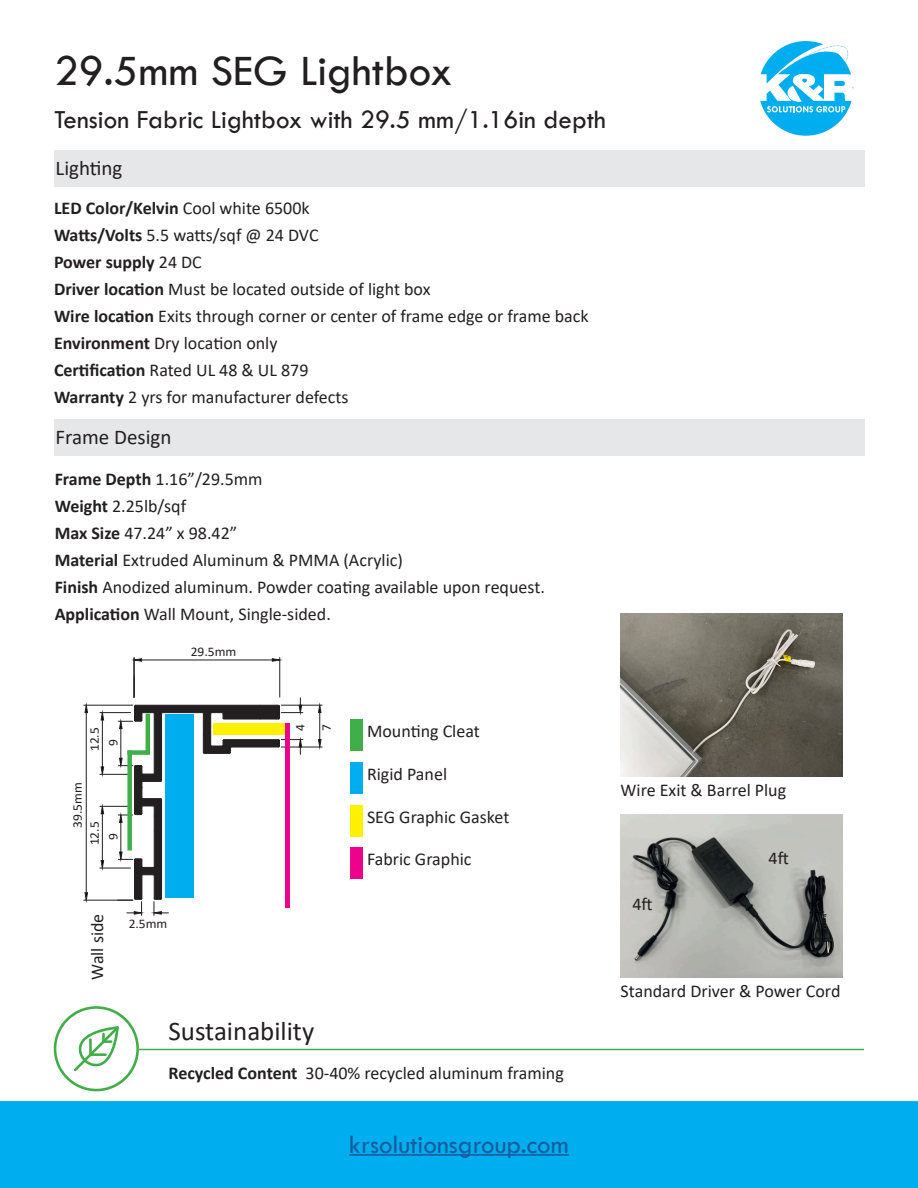
<style>
.page{position:relative;width:918px;height:1188px;background:#fff}
.page>*{position:absolute;margin:0;border:0;box-sizing:border-box;transform-origin:0 0}
.t1{font:45px "Tw Cen";color:#231f20}
.t2{font:27px "Tw Cen";color:#231f20}
.t3{font:27px "Tw Cen";color:#175d9e}
.t4{font:27px "Calibri";color:#231f20}
.t5{font:21px "Calibri";color:#231f20}
.t6{font:18px "Calibri";color:#231f20}
.t7{font:700 18px "Calibri";color:#231f20}
.t8{font:13.2px/18.9px "Calibri";color:#231f20;text-align:center}
.s1{font-weight:400}
.s2{font-weight:700}
</style>
<div class="page">
<hr style="left:84px;top:705px;width:49px;height:1px;background:#231f20">
<hr style="left:84px;top:900px;width:49px;height:1px;background:#231f20">
<hr style="left:86px;top:712px;width:1px;height:180px;background:#231f20">
<svg style="left:84px;top:704px;width:4px;height:9px"></svg>
<svg style="left:84px;top:892px;width:4px;height:9px"></svg>
<hr style="left:280px;top:657px;width:1px;height:40px;background:#231f20">
<hr style="left:134px;top:657px;width:1px;height:40px;background:#231f20">
<hr style="left:142px;top:660px;width:130px;height:1px;background:#231f20">
<svg style="left:272px;top:658px;width:9px;height:4px"></svg>
<svg style="left:133px;top:658px;width:9px;height:4px"></svg>
<hr style="left:281px;top:705px;width:41px;height:1px;background:#231f20">
<hr style="left:281px;top:747px;width:41px;height:1px;background:#231f20">
<svg style="left:318px;top:704px;width:4px;height:44px"></svg>
<hr style="left:100px;top:868px;width:31px;height:1px;background:#231f20">
<hr style="left:100px;top:806px;width:31px;height:1px;background:#231f20">
<hr style="left:102px;top:813px;width:1px;height:47px;background:#231f20">
<svg style="left:100px;top:860px;width:4px;height:9px"></svg>
<svg style="left:100px;top:806px;width:4px;height:9px"></svg>
<hr style="left:100px;top:774px;width:31px;height:1px;background:#231f20">
<hr style="left:100px;top:712px;width:31px;height:1px;background:#231f20">
<hr style="left:102px;top:720px;width:1px;height:47px;background:#231f20">
<svg style="left:100px;top:766px;width:4px;height:9px"></svg>
<svg style="left:100px;top:712px;width:4px;height:9px"></svg>
<hr style="left:134px;top:658px;width:1px;height:40px;background:#231f20">
<svg style="left:118px;top:676px;width:185px;height:239px"></svg>
<div style="left:1px;top:1102px;width:916px;height:85px;background:#00aeef"></div>
<div style="left:0;top:1101px;width:918px;height:87px;border:2px solid #00aeef"></div>
<hr style="left:349px;top:1154px;width:220px;height:2px;background:#175d9e">
<div style="left:55px;top:419px;width:810px;height:37px;background:#e6e7e9"></div>
<div style="left:213px;top:723px;width:73px;height:12px;background:#fff101"></div>
<div style="left:165px;top:714px;width:29px;height:184px;background:#00aeef"></div>
<div style="left:350px;top:762px;width:13px;height:32px;background:#00aeef"></div>
<div style="left:350px;top:719px;width:13px;height:32px;background:#40ae49"></div>
<div style="left:350px;top:805px;width:13px;height:32px;background:#fff101"></div>
<div style="left:55px;top:150px;width:810px;height:37px;background:#e6e7e9"></div>
<hr style="left:286px;top:723px;width:4px;height:184px;background:#ed028c">
<div style="left:350px;top:847px;width:13px;height:32px;background:#ed028c"></div>
<img style="left:621px;top:613px;width:221px;height:163px">
<img style="left:621px;top:814px;width:221px;height:163px">
<div style="left:127px;top:750px;width:5px;height:101px;background:#40ae49"></div>
<div style="left:127px;top:750px;width:21px;height:5px;background:#40ae49"></div>
<hr style="left:146px;top:714px;width:4px;height:41px;background:#40ae49">
<hr style="left:139px;top:1049px;width:725px;height:1px;background:#40ae49">
<svg style="left:54px;top:1006px;width:85px;height:85px"></svg>
<svg style="left:760px;top:41px;width:94px;height:95px"></svg>
<p class="t1" style="left:54px;top:44px;width:400px">29.5mm SEG Lightbox</p>
<p class="t2" style="left:54px;top:103px;width:554px">Tension Fabric Lightbox with 29.5 mm/1.16in depth</p>
<p class="t5" style="left:56px;top:153px;width:68px">Lighting</p>
<p class="t7" style="left:54px;top:196px;width:257px">LED Color/Kelvin <span class="s1">Cool white 6500k</span></p>
<p class="t6" style="left:54px;top:223px;width:266px"><span class="s2">Watts/Volts</span> 5.5 watts/sqf @ 24 DVC</p>
<p class="t7" style="left:54px;top:250px;width:149px">Power supply <span class="s1">24 DC</span></p>
<p class="t6" style="left:54px;top:277px;width:378px"><span class="s2">Driver location</span> Must be located outside of light box</p>
<p class="t6" style="left:54px;top:304px;width:536px"><span class="s2">Wire location</span> Exits through corner or center of frame edge or frame back</p>
<p class="t6" style="left:54px;top:331px;width:225px"><span class="s2">Environment</span> Dry location only</p>
<p class="t6" style="left:54px;top:358px;width:256px"><span class="s2">Certification</span> Rated UL 48 &amp; UL 879</p>
<p class="t6" style="left:54px;top:385px;width:296px"><span class="s2">Warranty</span> 2 yrs for manufacturer defects</p>
<p class="t5" style="left:56px;top:422px;width:117px">Frame Design</p>
<p class="t6" style="left:55px;top:467px;width:209px"><span class="s2">Frame Depth</span> 1.16”/29.5mm</p>
<p class="t6" style="left:55px;top:494px;width:133px"><span class="s2">Weight</span> 2.25lb/sqf</p>
<p class="t6" style="left:55px;top:521px;width:184px"><span class="s2">Max Size</span> 47.24” x 98.42”</p>
<p class="t6" style="left:55px;top:548px;width:350px"><span class="s2">Material</span> Extruded Aluminum &amp; PMMA (Acrylic)</p>
<p class="t6" style="left:55px;top:575px;width:492px"><span class="s2">Finish</span> Anodized aluminum. Powder coating available upon request.</p>
<p class="t6" style="left:55px;top:602px;width:278px"><span class="s2">Application</span> Wall Mount, Single-sided.</p>
<p class="t8" style="left:191px;top:642px;width:47px">29.5mm</p>
<p class="t8" style="left:85px;top:751px;width:26px;rotate:-90deg">12.5<br>9</p>
<p class="t8" style="left:68px;top:828px;width:47px;rotate:-90deg">39.5mm</p>
<p class="t8" style="left:85px;top:845px;width:26px;rotate:-90deg">12.5<br>9</p>
<p class="t8" style="left:290px;top:731px;width:8px;rotate:-90deg">4</p>
<p class="t8" style="left:317px;top:731px;width:8px;rotate:-90deg">7</p>
<p class="t6" style="left:367px;top:719px;width:114px">Mounting Cleat</p>
<p class="t6" style="left:367px;top:762px;width:82px">Rigid Panel</p>
<p class="t6" style="left:367px;top:804px;width:144px">SEG Graphic Gasket</p>
<p class="t6" style="left:367px;top:847px;width:106px">Fabric Graphic</p>
<p class="t6" style="left:85px;top:980px;width:67px;rotate:-90deg">Wall side</p>
<p class="t8" style="left:129px;top:913px;width:40px">2.5mm</p>
<p class="t4" style="left:168px;top:1012px;width:147px">Sustainability</p>
<p class="t6" style="left:168px;top:1061px;width:397px"><span class="s2">Recycled Content</span> 30-40% recycled aluminum framing</p>
<p class="t3" style="left:349px;top:1128px;width:221px">krsolutionsgroup.com</p>
<p class="t6" style="left:621px;top:778px;width:167px">Wire Exit &amp; Barrel Plug</p>
<p class="t6" style="left:632px;top:891px;width:22px">4ft</p>
<p class="t6" style="left:769px;top:845px;width:22px">4ft</p>
<p class="t6" style="left:621px;top:979px;width:221px">Standard Driver &amp; Power Cord</p>
</div>
